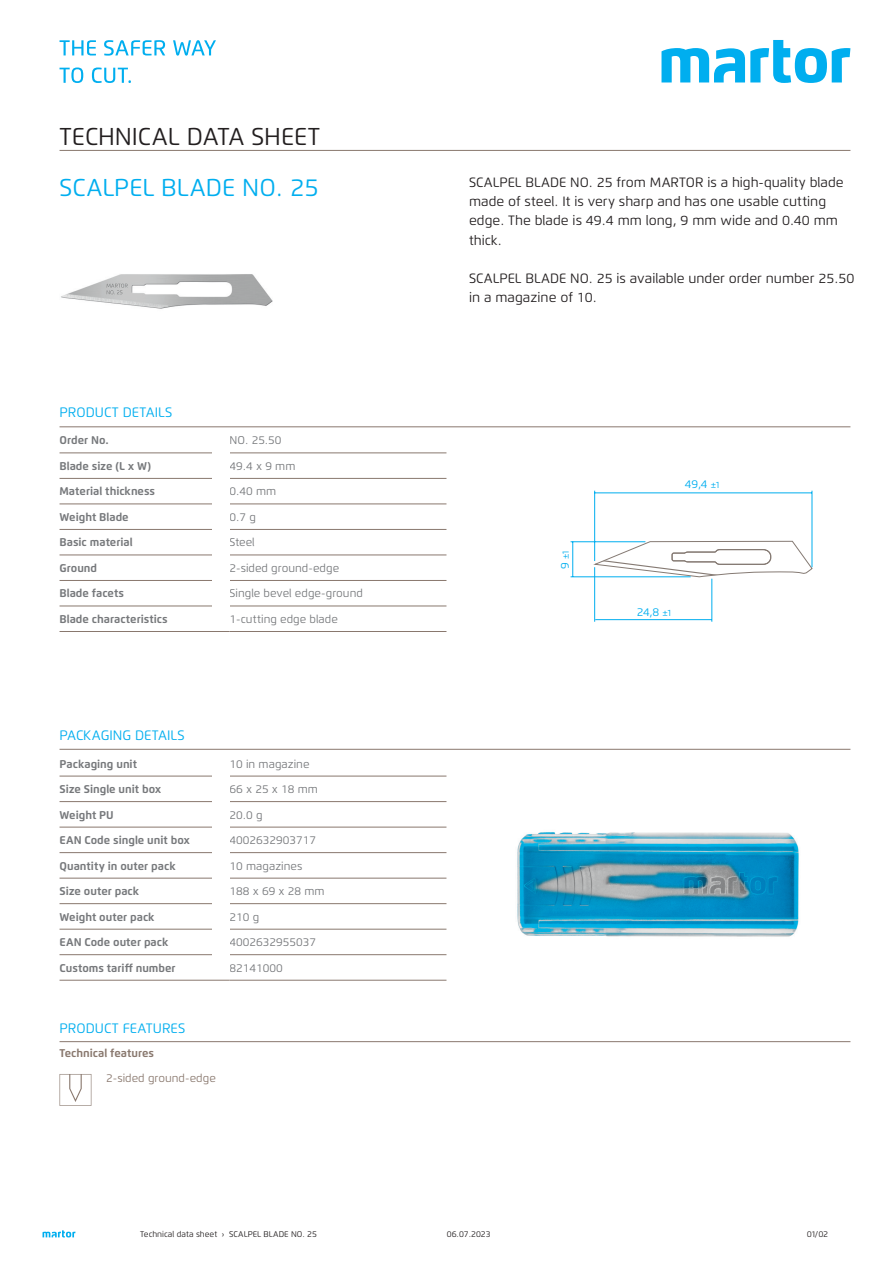
<style>
.page{position:relative;width:893px;height:1263px;background:#fff}
.page>*{position:absolute;margin:0;border:0;box-sizing:border-box;transform-origin:0 0}
.t1{font:24.3px "Flexo";color:#231f20}
.t2{font:24.3px "Flexo";color:#00aeef}
.t3{font:13.65px "Flexo";color:#00aeef}
.t4{font:13.5px/19.2px "Flexo";color:#231f20}
.t5{font:700 11.25px "Flexo";color:#76787b}
.t6{font:11.25px "Flexo";color:#76787b}
.t7{font:11.25px "Flexo";color:#89786e}
.t8{font:700 11.25px "Flexo";color:#89786e}
.t9{font:11.25px "Flexo";color:#00aeef}
.t10{font:9px "Flexo";color:#00aeef}
.t11{font:8.25px "Flexo";color:#231f20}
.s1{font-size:11.25px}
.s2{font-size:9px}
</style>
<div class="page">
<svg style="left:43px;top:1230px;width:32px;height:7px"></svg>
<img style="left:61px;top:274px;width:212px;height:35px">
<hr style="left:60px;top:426px;width:790px;height:1px;background:#89786e">
<hr style="left:60px;top:150px;width:790px;height:1px;background:#89786e">
<svg style="left:661px;top:40px;width:189px;height:43px"></svg>
<svg style="left:60px;top:40px;width:36px;height:15px"></svg>
<svg style="left:104px;top:40px;width:61px;height:16px"></svg>
<svg style="left:173px;top:40px;width:43px;height:16px"></svg>
<svg style="left:60px;top:68px;width:23px;height:15px"></svg>
<svg style="left:92px;top:68px;width:39px;height:15px"></svg>
<hr style="left:230px;top:631px;width:216px;height:1px;background:#89786e">
<hr style="left:60px;top:631px;width:170px;height:1px;background:#89786e">
<hr style="left:230px;top:606px;width:216px;height:1px;background:#89786e">
<hr style="left:60px;top:606px;width:170px;height:1px;background:#89786e">
<hr style="left:230px;top:580px;width:216px;height:1px;background:#89786e">
<hr style="left:60px;top:580px;width:170px;height:1px;background:#89786e">
<hr style="left:230px;top:555px;width:216px;height:1px;background:#89786e">
<hr style="left:60px;top:555px;width:170px;height:1px;background:#89786e">
<hr style="left:230px;top:529px;width:216px;height:1px;background:#89786e">
<hr style="left:60px;top:529px;width:170px;height:1px;background:#89786e">
<hr style="left:230px;top:503px;width:216px;height:1px;background:#89786e">
<hr style="left:60px;top:503px;width:170px;height:1px;background:#89786e">
<hr style="left:230px;top:478px;width:216px;height:1px;background:#89786e">
<hr style="left:60px;top:478px;width:170px;height:1px;background:#89786e">
<hr style="left:230px;top:452px;width:216px;height:1px;background:#89786e">
<hr style="left:60px;top:452px;width:170px;height:1px;background:#89786e">
<div style="left:213px;top:429px;width:17px;height:194px;background:#fff"></div>
<svg style="left:593px;top:541px;width:219px;height:36px"></svg>
<hr style="left:812px;top:491px;width:1px;height:76px;background:#00aeef">
<hr style="left:594px;top:491px;width:1px;height:70px;background:#00aeef">
<hr style="left:595px;top:492px;width:217px;height:1px;background:#00aeef">
<hr style="left:571px;top:541px;width:74px;height:1px;background:#00aeef">
<hr style="left:571px;top:576px;width:120px;height:1px;background:#00aeef">
<hr style="left:572px;top:542px;width:1px;height:35px;background:#00aeef">
<hr style="left:594px;top:567px;width:1px;height:55px;background:#00aeef">
<hr style="left:711px;top:579px;width:1px;height:43px;background:#00aeef">
<hr style="left:595px;top:619px;width:117px;height:1px;background:#00aeef">
<img style="left:517px;top:832px;width:282px;height:105px">
<hr style="left:60px;top:749px;width:790px;height:1px;background:#89786e">
<hr style="left:230px;top:980px;width:216px;height:1px;background:#89786e">
<hr style="left:60px;top:980px;width:170px;height:1px;background:#89786e">
<hr style="left:230px;top:954px;width:216px;height:1px;background:#89786e">
<hr style="left:60px;top:954px;width:170px;height:1px;background:#89786e">
<hr style="left:230px;top:929px;width:216px;height:1px;background:#89786e">
<hr style="left:60px;top:929px;width:170px;height:1px;background:#89786e">
<hr style="left:230px;top:903px;width:216px;height:1px;background:#89786e">
<hr style="left:60px;top:903px;width:170px;height:1px;background:#89786e">
<hr style="left:230px;top:878px;width:216px;height:1px;background:#89786e">
<hr style="left:60px;top:878px;width:170px;height:1px;background:#89786e">
<hr style="left:230px;top:852px;width:216px;height:1px;background:#89786e">
<hr style="left:60px;top:852px;width:170px;height:1px;background:#89786e">
<hr style="left:230px;top:827px;width:216px;height:1px;background:#89786e">
<hr style="left:60px;top:827px;width:170px;height:1px;background:#89786e">
<hr style="left:230px;top:801px;width:216px;height:1px;background:#89786e">
<hr style="left:60px;top:801px;width:170px;height:1px;background:#89786e">
<hr style="left:230px;top:776px;width:216px;height:1px;background:#89786e">
<hr style="left:60px;top:776px;width:170px;height:1px;background:#89786e">
<div style="left:213px;top:752px;width:17px;height:220px;background:#fff"></div>
<hr style="left:60px;top:1041px;width:790px;height:1px;background:#89786e">
<svg style="left:60px;top:1074px;width:31px;height:32px"></svg>
<h1 class="t1" style="left:60px;top:121px;width:262px">TECHNICAL DATA SHEET</h1>
<h1 class="t2" style="left:60px;top:172px;width:261px">SCALPEL BLADE NO. 25</h1>
<p class="t3" style="left:60px;top:404px;width:114px">PRODUCT DETAILS</p>
<p class="t5" style="left:60px;top:434px;width:51px">Order No.</p>
<p class="t6" style="left:230px;top:434px;width:53px">NO. 25.50</p>
<p class="t5" style="left:60px;top:459px;width:93px">Blade size (L x W)</p>
<p class="t6" style="left:230px;top:459px;width:67px">49.4 x 9 mm</p>
<p class="t5" style="left:60px;top:485px;width:97px">Material thickness</p>
<p class="t6" style="left:230px;top:485px;width:48px">0.40 mm</p>
<p class="t5" style="left:60px;top:510px;width:71px">Weight Blade</p>
<p class="t6" style="left:230px;top:510px;width:28px">0.7 g</p>
<p class="t5" style="left:60px;top:536px;width:75px">Basic material</p>
<p class="t6" style="left:230px;top:536px;width:27px">Steel</p>
<p class="t5" style="left:60px;top:561px;width:39px">Ground</p>
<p class="t6" style="left:230px;top:561px;width:111px">2-sided ground-edge</p>
<p class="t5" style="left:60px;top:587px;width:66px">Blade facets</p>
<p class="t6" style="left:230px;top:587px;width:135px">Single bevel edge-ground</p>
<p class="t5" style="left:60px;top:612px;width:110px">Blade characteristics</p>
<p class="t6" style="left:230px;top:612px;width:110px">1-cutting edge blade</p>
<p class="t3" style="left:60px;top:727px;width:127px">PACKAGING DETAILS</p>
<p class="t5" style="left:60px;top:757px;width:79px">Packaging unit</p>
<p class="t6" style="left:230px;top:757px;width:81px">10 in magazine</p>
<p class="t5" style="left:60px;top:782px;width:103px">Size Single unit box</p>
<p class="t6" style="left:230px;top:782px;width:90px">66 x 25 x 18 mm</p>
<p class="t5" style="left:60px;top:808px;width:56px">Weight PU</p>
<p class="t6" style="left:230px;top:808px;width:35px">20.0 g</p>
<p class="t5" style="left:60px;top:833px;width:132px">EAN Code single unit box</p>
<p class="t6" style="left:230px;top:833px;width:88px">4002632903717</p>
<p class="t5" style="left:60px;top:859px;width:118px">Quantity in outer pack</p>
<p class="t6" style="left:230px;top:859px;width:74px">10 magazines</p>
<p class="t5" style="left:60px;top:884px;width:81px">Size outer pack</p>
<p class="t6" style="left:230px;top:884px;width:97px">188 x 69 x 28 mm</p>
<p class="t5" style="left:60px;top:910px;width:97px">Weight outer pack</p>
<p class="t6" style="left:230px;top:910px;width:31px">210 g</p>
<p class="t5" style="left:60px;top:935px;width:110px">EAN Code outer pack</p>
<p class="t6" style="left:230px;top:935px;width:88px">4002632955037</p>
<p class="t5" style="left:60px;top:961px;width:118px">Customs tariff number</p>
<p class="t6" style="left:230px;top:961px;width:55px">82141000</p>
<p class="t3" style="left:60px;top:1020px;width:127px">PRODUCT FEATURES</p>
<p class="t8" style="left:60px;top:1046px;width:96px">Technical features</p>
<p class="t7" style="left:106px;top:1071px;width:111px">2-sided ground-edge</p>
<p class="t11" style="left:140px;top:1229px;width:178px">Technical data sheet › SCALPEL BLADE NO. 25</p>
<p class="t4" style="left:469px;top:173px;width:376px">SCALPEL BLADE NO. 25 from MARTOR is a high-quality blade made of steel. It is very sharp and has one usable cutting edge. The blade is 49.4 mm long, 9 mm wide and 0.40 mm thick.</p>
<p class="t4" style="left:469px;top:268px;width:387px">SCALPEL BLADE NO. 25 is available under order number 25.50 in a magazine of 10.</p>
<p class="t10" style="left:560px;top:569px;width:20px;rotate:-90deg"><span class="s1">9</span> ±1</p>
<p class="t9" style="left:685px;top:477px;width:36px">49,4 <span class="s2">±1</span></p>
<p class="t9" style="left:637px;top:605px;width:35px">24,8 <span class="s2">±1</span></p>
<p class="t11" style="left:447px;top:1229px;width:45px">06.07.2023</p>
<p class="t11" style="left:807px;top:1230px;width:23px">01/02</p>
</div>
